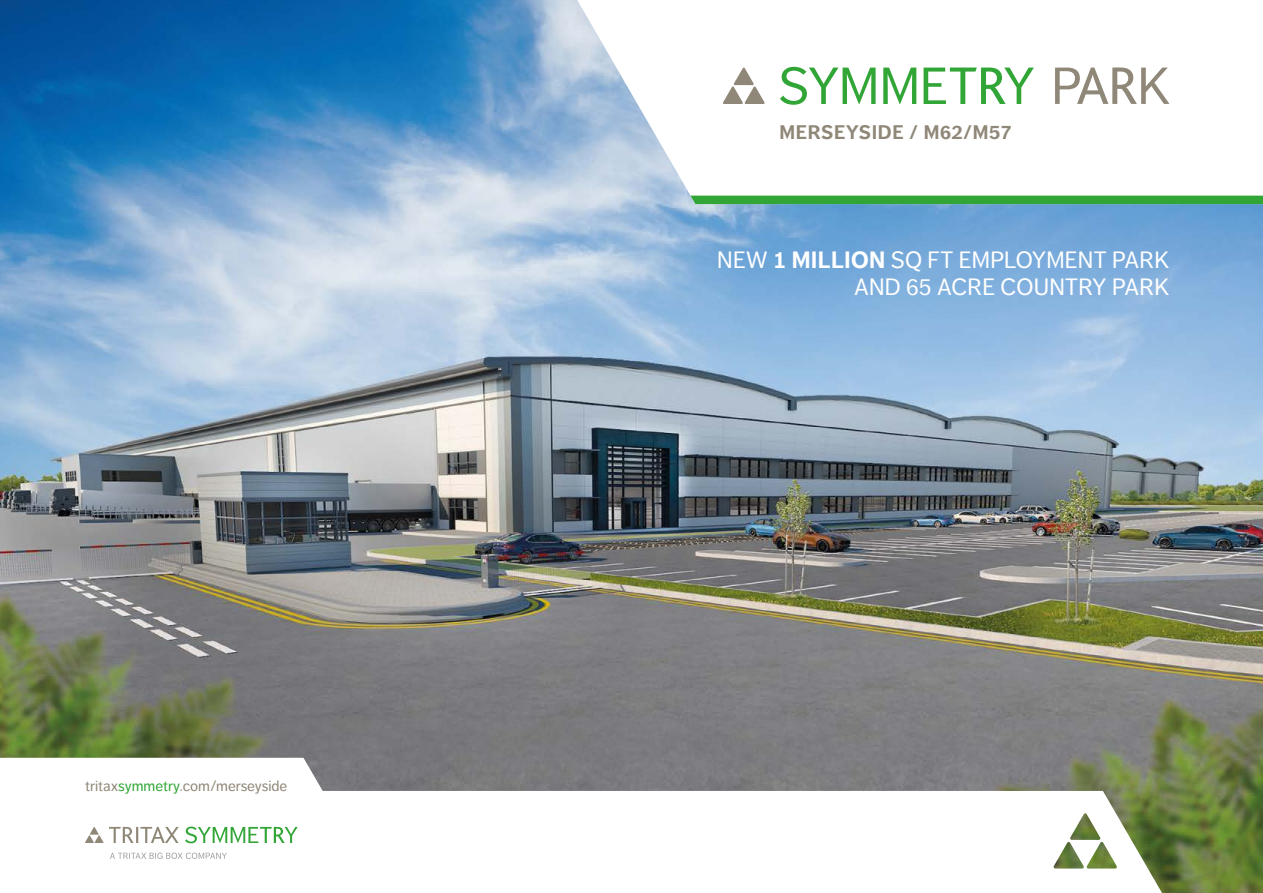
<style>
.page{position:relative;width:1263px;height:893px;background:#fff}
.page>*{position:absolute;margin:0;border:0;box-sizing:border-box;transform-origin:0 0}
.t1{font:23.4px/27px "Dagny Pro";letter-spacing:.01em;color:#fff;text-align:right}
.t2{font:700 19.5px "Dagny Pro";letter-spacing:.03em;color:#8f8777}
.t3{font:15px "Dagny Pro";color:#8f8777}
.s1{color:#31a636}
.s2{font-weight:700}
</style>
<div class="page">
<img style="left:0;top:0;width:1263px;height:893px">
<svg style="left:0;top:791px;width:1169px;height:102px"></svg>
<svg style="left:110px;top:853px;width:117px;height:6px"></svg>
<svg style="left:185px;top:827px;width:113px;height:16px"></svg>
<svg style="left:85px;top:827px;width:94px;height:16px"></svg>
<svg style="left:577px;top:0;width:686px;height:204px"></svg>
<svg style="left:1055px;top:68px;width:114px;height:36px"></svg>
<svg style="left:780px;top:67px;width:254px;height:38px"></svg>
<svg style="left:723px;top:67px;width:42px;height:37px"></svg>
<div style="left:690px;top:196px;width:573px;height:8px;background:#31a636"></div>
<svg style="left:0;top:758px;width:323px;height:34px"></svg>
<p class="t3" style="left:85px;top:777px;width:204px">tritax<span class="s1">symmetry</span>.com/merseyside</p>
<p class="t2" style="left:779px;top:121px;width:234px">MERSEYSIDE / M62/M57</p>
<p class="t1" style="left:717px;top:247px;width:453px">NEW <span class="s2">1 MILLION</span> SQ FT EMPLOYMENT PARK<br>AND 65 ACRE COUNTRY PARK</p>
</div>
